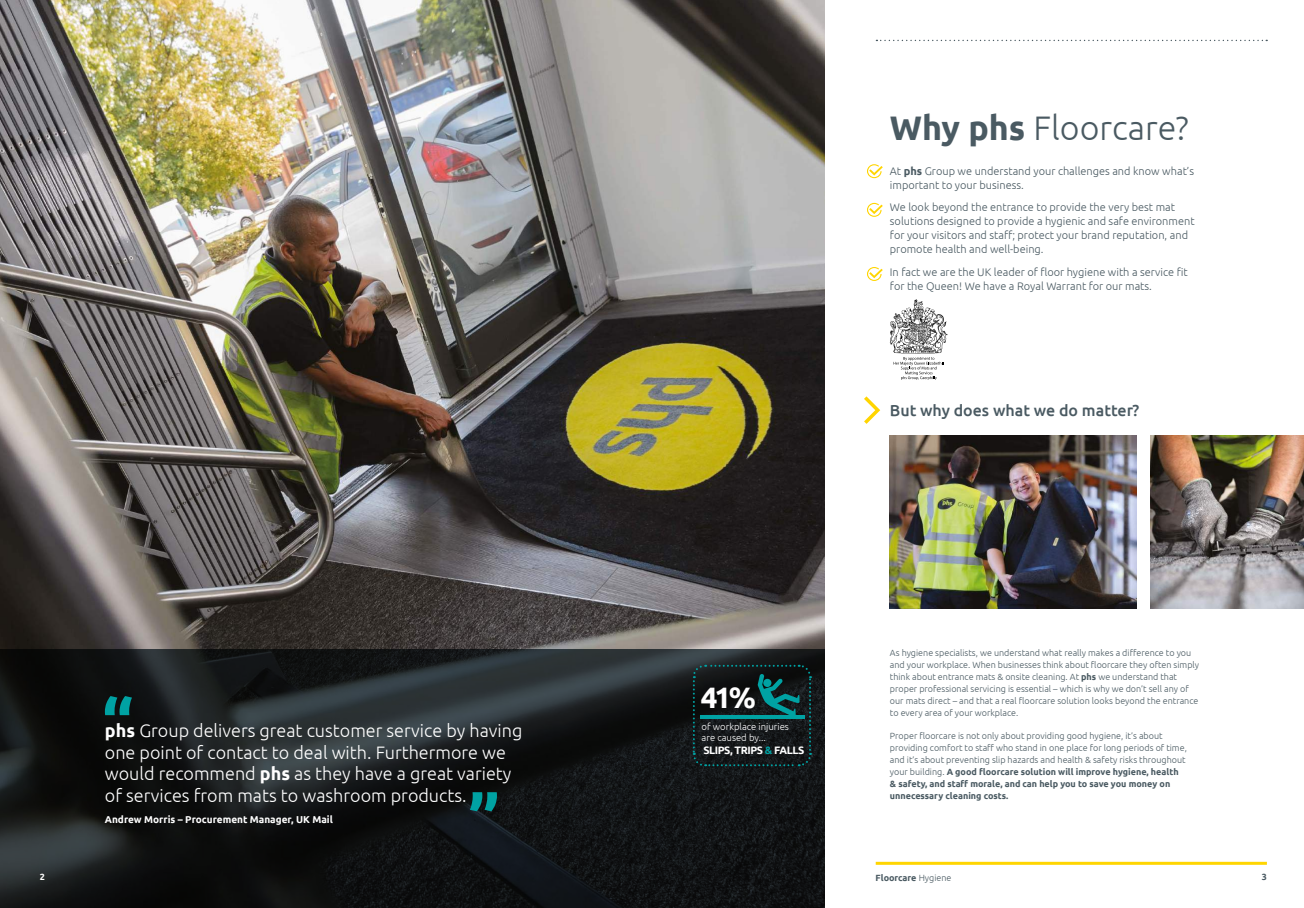
<style>
.page{position:relative;width:1304px;height:908px;background:#fff}
.page>*{position:absolute;margin:0;border:0;box-sizing:border-box;transform-origin:0 0}
.t1{font:300 34px "Ubuntu";color:#4a5a62}
.t2{font:700 29.5px "Ubuntu";color:#fff}
.t3{font:300 18px/21.6px "Ubuntu";color:#fff}
.t4{font:500 16px "Ubuntu";color:#4a5a62}
.t5{font:300 11px/14px "Ubuntu";color:#4a5a62}
.t6{font:700 10.8px "Ubuntu";letter-spacing:-.04em;color:#fff}
.t7{font:700 10px "Ubuntu";color:#fff}
.t8{font:300 9.5px/11.4px "Ubuntu";color:#fff}
.t9{font:300 9px/12px "Ubuntu";color:#4a5a62}
.t10{font:700 9px "Ubuntu";color:#4a5a62}
.t11{font:700 9px "Ubuntu";color:#fff}
.s1{font-weight:700}
.s2{color:#00a2a3}
.s3{font-weight:300}
</style>
<div class="page">
<img style="left:0;top:0;width:825px;height:648px">
<svg style="left:0;top:648px;width:825px;height:259px;background:#171a1c"></svg>
<svg style="left:105px;top:695px;width:27px;height:19px"></svg>
<svg style="left:470px;top:791px;width:27px;height:20px"></svg>
<img style="left:890px;top:435px;width:246px;height:173px">
<img style="left:1151px;top:435px;width:153px;height:173px">
<svg style="left:876px;top:40px;width:391px;height:1px"></svg>
<hr style="left:876px;top:861px;width:391px;height:3px;background:#ffd500">
<svg style="left:864px;top:396px;width:16px;height:27px"></svg>
<svg style="left:867px;top:164px;width:16px;height:14px"></svg>
<svg style="left:867px;top:203px;width:16px;height:14px"></svg>
<svg style="left:867px;top:267px;width:16px;height:14px"></svg>
<svg style="left:890px;top:299px;width:58px;height:81px"></svg>
<svg style="left:692px;top:663px;width:120px;height:104px;background:#112425"></svg>
<h1 class="t1" style="left:890px;top:108px;width:300px"><span class="s1">Why phs</span> Floorcare?</h1>
<p class="t5" style="left:890px;top:163px;width:306px">At <span class="s1">phs</span> Group we understand your challenges and know what’s important to your business.</p>
<p class="t5" style="left:890px;top:200px;width:306px">We look beyond the entrance to provide the very best mat solutions designed to provide a hygienic and safe environment for your visitors and staff; protect your brand reputation, and promote health and well-being.</p>
<p class="t5" style="left:890px;top:264px;width:299px">In fact we are the UK leader of floor hygiene with a service fit for the Queen! We have a Royal Warrant for our mats.</p>
<h3 class="t3" style="left:105px;top:719px;width:419px"><span class="s1">phs</span> Group delivers great customer service by having one point of contact to deal with. Furthermore we would recommend <span class="s1">phs</span> as they have a great variety of services from mats to washroom products.</h3>
<p class="t7" style="left:105px;top:813px;width:230px">Andrew Morris – Procurement Manager, UK Mail</p>
<h3 class="t4" style="left:890px;top:400px;width:251px">But why does what we do matter?</h3>
<h2 class="t2" style="left:701px;top:679px;width:57px">41%</h2>
<p class="t8" style="left:702px;top:720px;width:89px">of workplace injuries are caused by...</p>
<p class="t6" style="left:703px;top:743px;width:103px">SLIPS, TRIPS <span class="s2">&amp;</span> FALLS</p>
<p class="t9" style="left:890px;top:646px;width:311px">As hygiene specialists, we understand what really makes a difference to you and your workplace. When businesses think about floorcare they often simply think about entrance mats &amp; onsite cleaning. At <span class="s1">phs</span> we understand that proper professional servicing is essential – which is why we don’t sell any of our mats direct – and that a real floorcare solution looks beyond the entrance to every area of your workplace.</p>
<p class="t9" style="left:890px;top:729px;width:298px">Proper floorcare is not only about providing good hygiene, it’s about providing comfort to staff who stand in one place for long periods of time, and it’s about preventing slip hazards and health &amp; safety risks throughout your building. <span class="s1">A good floorcare solution will improve hygiene, health &amp; safety, and staff morale, and can help you to save you money on unnecessary cleaning costs.</span></p>
<p class="t11" style="left:40px;top:871px;width:7px">2</p>
<p class="t10" style="left:876px;top:871px;width:77px">Floorcare <span class="s3">Hygiene</span></p>
<p class="t10" style="left:1262px;top:871px;width:7px">3</p>
</div>
